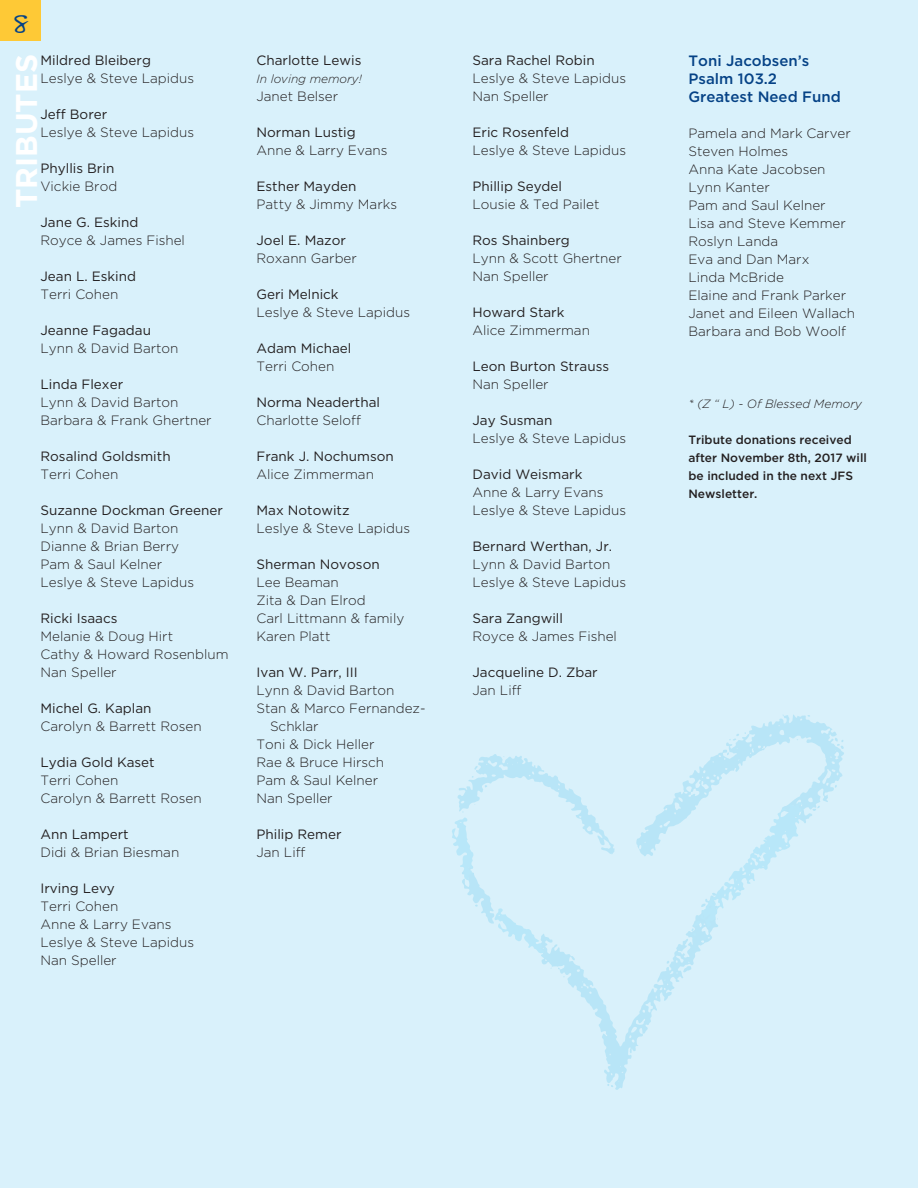
<style>
.page{position:relative;width:918px;height:1188px;background:#d9f1fb}
.page>*{position:absolute;margin:0;border:0;box-sizing:border-box;transform-origin:0 0}
.t1{font:700 30px "Gotham";color:#fff}
.t2{font:30px "Handwriting Dakota";color:#054286}
.t3{font:500 15px/18px "Gotham";color:#054286}
.t4{font:300 13.5px/18px "Gotham";color:#231f20}
.t5{font:13.5px "Gotham";color:#231f20}
.t6{font:500 12px/18px "Gotham";color:#231f20}
.t7{font:italic 300 12px "Gotham";color:#231f20}
</style>
<div class="page">
<div style="left:0;top:0;width:41px;height:40px;background:#fec936"></div>
<svg style="left:452px;top:715px;width:392px;height:375px"></svg>
<h1 class="t2" style="left:12px;top:-2px;width:18px">8</h1>
<p class="t5" style="left:40px;top:54px;width:112px">Mildred Bleiberg</p>
<p class="t4" style="left:40px;top:70px;width:155px">Leslye &amp; Steve Lapidus</p>
<p class="t5" style="left:40px;top:108px;width:68px">Jeff Borer</p>
<p class="t4" style="left:40px;top:124px;width:155px">Leslye &amp; Steve Lapidus</p>
<p class="t5" style="left:40px;top:162px;width:75px">Phyllis Brin</p>
<p class="t4" style="left:40px;top:178px;width:78px">Vickie Brod</p>
<p class="t5" style="left:40px;top:216px;width:99px">Jane G. Eskind</p>
<p class="t4" style="left:40px;top:232px;width:146px">Royce &amp; James Fishel</p>
<p class="t5" style="left:40px;top:270px;width:97px">Jean L. Eskind</p>
<p class="t4" style="left:40px;top:286px;width:79px">Terri Cohen</p>
<p class="t5" style="left:40px;top:324px;width:112px">Jeanne Fagadau</p>
<p class="t4" style="left:40px;top:340px;width:140px">Lynn &amp; David Barton</p>
<p class="t5" style="left:40px;top:378px;width:84px">Linda Flexer</p>
<p class="t4" style="left:40px;top:394px;width:173px">Lynn &amp; David Barton<br>Barbara &amp; Frank Ghertner</p>
<p class="t5" style="left:40px;top:450px;width:132px">Rosalind Goldsmith</p>
<p class="t4" style="left:40px;top:466px;width:79px">Terri Cohen</p>
<p class="t5" style="left:40px;top:504px;width:184px">Suzanne Dockman Greener</p>
<p class="t4" style="left:40px;top:520px;width:155px">Lynn &amp; David Barton<br>Dianne &amp; Brian Berry<br>Pam &amp; Saul Kelner<br>Leslye &amp; Steve Lapidus</p>
<p class="t5" style="left:40px;top:612px;width:79px">Ricki Isaacs</p>
<p class="t4" style="left:40px;top:628px;width:190px">Melanie &amp; Doug Hirt<br>Cathy &amp; Howard Rosenblum<br>Nan Speller</p>
<p class="t5" style="left:40px;top:702px;width:112px">Michel G. Kaplan</p>
<p class="t4" style="left:40px;top:718px;width:163px">Carolyn &amp; Barrett Rosen</p>
<p class="t5" style="left:40px;top:756px;width:116px">Lydia Gold Kaset</p>
<p class="t4" style="left:40px;top:772px;width:163px">Terri Cohen<br>Carolyn &amp; Barrett Rosen</p>
<p class="t5" style="left:40px;top:828px;width:90px">Ann Lampert</p>
<p class="t4" style="left:40px;top:844px;width:140px">Didi &amp; Brian Biesman</p>
<p class="t5" style="left:40px;top:882px;width:76px">Irving Levy</p>
<p class="t4" style="left:40px;top:898px;width:155px">Terri Cohen<br>Anne &amp; Larry Evans<br>Leslye &amp; Steve Lapidus<br>Nan Speller</p>
<h1 class="t1" style="left:13px;top:208px;width:156px;rotate:-90deg">TRIBUTES</h1>
<p class="t5" style="left:256px;top:54px;width:107px">Charlotte Lewis</p>
<p class="t7" style="left:256px;top:73px;width:107px">In loving memory!</p>
<p class="t4" style="left:256px;top:88px;width:83px">Janet Belser</p>
<p class="t5" style="left:256px;top:126px;width:101px">Norman Lustig</p>
<p class="t4" style="left:256px;top:142px;width:133px">Anne &amp; Larry Evans</p>
<p class="t5" style="left:256px;top:180px;width:101px">Esther Mayden</p>
<p class="t4" style="left:256px;top:196px;width:142px">Patty &amp; Jimmy Marks</p>
<p class="t5" style="left:256px;top:234px;width:91px">Joel E. Mazor</p>
<p class="t4" style="left:256px;top:250px;width:102px">Roxann Garber</p>
<p class="t5" style="left:256px;top:288px;width:84px">Geri Melnick</p>
<p class="t4" style="left:256px;top:304px;width:155px">Leslye &amp; Steve Lapidus</p>
<p class="t5" style="left:256px;top:342px;width:96px">Adam Michael</p>
<p class="t4" style="left:256px;top:358px;width:79px">Terri Cohen</p>
<p class="t5" style="left:256px;top:396px;width:125px">Norma Neaderthal</p>
<p class="t4" style="left:256px;top:412px;width:106px">Charlotte Seloff</p>
<p class="t5" style="left:256px;top:450px;width:139px">Frank J. Nochumson</p>
<p class="t4" style="left:256px;top:466px;width:119px">Alice Zimmerman</p>
<p class="t5" style="left:256px;top:504px;width:95px">Max Notowitz</p>
<p class="t4" style="left:256px;top:520px;width:155px">Leslye &amp; Steve Lapidus</p>
<p class="t5" style="left:256px;top:558px;width:125px">Sherman Novoson</p>
<p class="t4" style="left:256px;top:574px;width:149px">Lee Beaman<br>Zita &amp; Dan Elrod<br>Carl Littmann &amp; family<br>Karen Platt</p>
<p class="t5" style="left:256px;top:666px;width:103px">Ivan W. Parr, III</p>
<p class="t4" style="left:256px;top:682px;width:140px">Lynn &amp; David Barton</p>
<p class="t4" style="left:256px;top:700px;width:171px">Stan &amp; Marco Fernandez-</p>
<p class="t4" style="left:270px;top:718px;width:50px">Schklar</p>
<p class="t4" style="left:256px;top:736px;width:119px">Toni &amp; Dick Heller</p>
<p class="t4" style="left:256px;top:754px;width:129px">Rae &amp; Bruce Hirsch</p>
<p class="t4" style="left:256px;top:772px;width:123px">Pam &amp; Saul Kelner</p>
<p class="t4" style="left:256px;top:790px;width:78px">Nan Speller</p>
<p class="t5" style="left:256px;top:828px;width:87px">Philip Remer</p>
<p class="t4" style="left:256px;top:844px;width:50px">Jan Liff</p>
<p class="t5" style="left:472px;top:54px;width:124px">Sara Rachel Robin</p>
<p class="t4" style="left:472px;top:70px;width:155px">Leslye &amp; Steve Lapidus<br>Nan Speller</p>
<p class="t5" style="left:472px;top:126px;width:98px">Eric Rosenfeld</p>
<p class="t4" style="left:472px;top:142px;width:155px">Leslye &amp; Steve Lapidus</p>
<p class="t5" style="left:472px;top:180px;width:91px">Phillip Seydel</p>
<p class="t4" style="left:472px;top:196px;width:129px">Lousie &amp; Ted Pailet</p>
<p class="t5" style="left:472px;top:234px;width:99px">Ros Shainberg</p>
<p class="t4" style="left:472px;top:250px;width:151px">Lynn &amp; Scott Ghertner<br>Nan Speller</p>
<p class="t5" style="left:472px;top:306px;width:93px">Howard Stark</p>
<p class="t4" style="left:472px;top:322px;width:119px">Alice Zimmerman</p>
<p class="t5" style="left:472px;top:360px;width:138px">Leon Burton Strauss</p>
<p class="t4" style="left:472px;top:376px;width:78px">Nan Speller</p>
<p class="t5" style="left:472px;top:414px;width:81px">Jay Susman</p>
<p class="t4" style="left:472px;top:430px;width:155px">Leslye &amp; Steve Lapidus</p>
<p class="t5" style="left:472px;top:468px;width:111px">David Weismark</p>
<p class="t4" style="left:472px;top:484px;width:155px">Anne &amp; Larry Evans<br>Leslye &amp; Steve Lapidus</p>
<p class="t5" style="left:472px;top:540px;width:141px">Bernard Werthan, Jr.</p>
<p class="t4" style="left:472px;top:556px;width:155px">Lynn &amp; David Barton<br>Leslye &amp; Steve Lapidus</p>
<p class="t5" style="left:472px;top:612px;width:92px">Sara Zangwill</p>
<p class="t4" style="left:472px;top:628px;width:146px">Royce &amp; James Fishel</p>
<p class="t5" style="left:472px;top:666px;width:127px">Jacqueline D. Zbar</p>
<p class="t4" style="left:472px;top:682px;width:50px">Jan Liff</p>
<p class="t3" style="left:688px;top:52px;width:154px">Toni Jacobsen’s<br>Psalm 103.2<br>Greatest Need Fund</p>
<p class="t4" style="left:688px;top:125px;width:168px">Pamela and Mark Carver<br>Steven Holmes<br>Anna Kate Jacobsen<br>Lynn Kanter<br>Pam and Saul Kelner<br>Lisa and Steve Kemmer<br>Roslyn Landa<br>Eva and Dan Marx<br>Linda McBride<br>Elaine and Frank Parker<br>Janet and Eileen Wallach<br>Barbara and Bob Woolf</p>
<p class="t7" style="left:688px;top:398px;width:175px">* (Z “ L) - Of Blessed Memory</p>
<p class="t6" style="left:688px;top:431px;width:180px">Tribute donations received after November 8th, 2017 will be included in the next JFS<br>Newsletter.</p>
</div>
